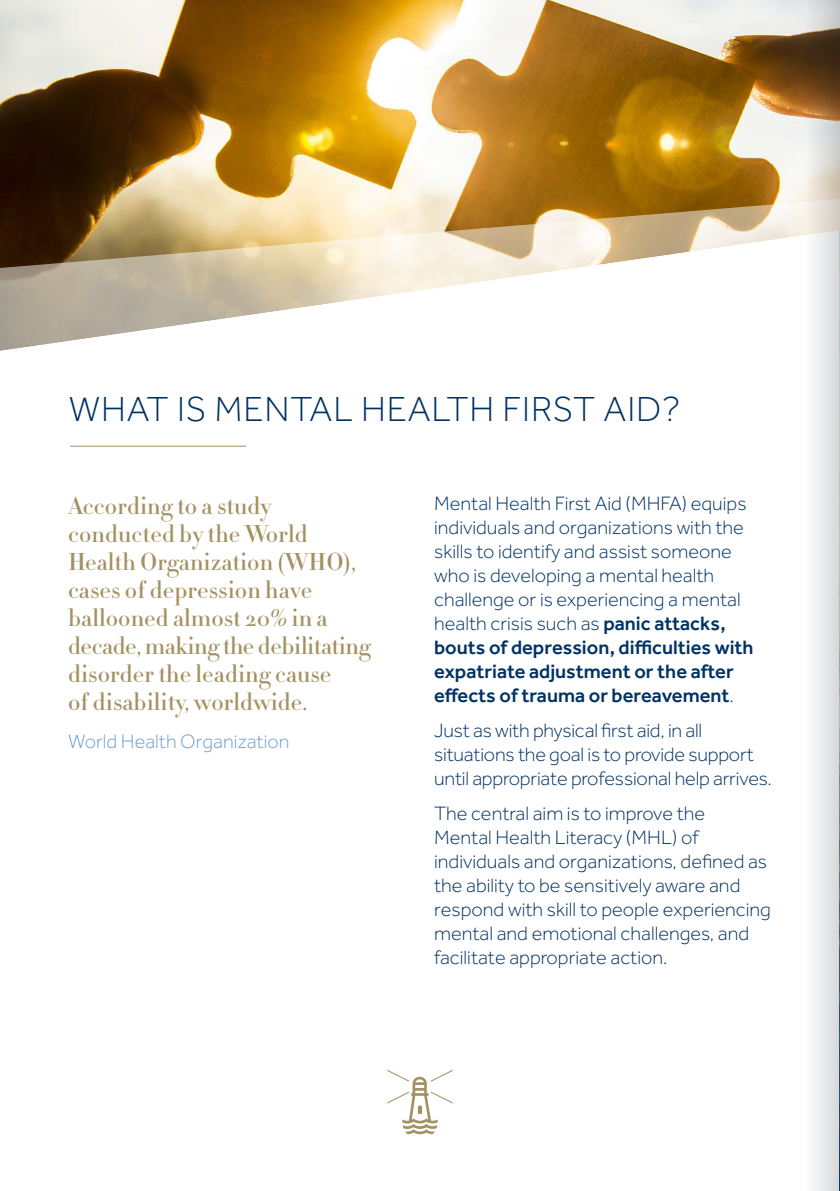
<style>
.page{position:relative;width:840px;height:1191px;background:#fff}
.page>*{position:absolute;margin:0;border:0;box-sizing:border-box;transform-origin:0 0}
.t1{font:300 36px "Effra";letter-spacing:.025em;color:#003262}
.t2{font:500 24px/28px "Didot HTF 11";letter-spacing:.005em;color:#a39161}
.t3{font:300 20px/24px "Effra";color:#003262}
.t4{font:300 20px "Effra";color:#669fd5}
.s1{font-weight:500}
</style>
<div class="page">
<img style="left:839px;top:0;width:1px;height:1191px">
<img style="left:0;top:0;width:774px;height:199px">
<svg style="left:0;top:199px;width:774px;height:152px"></svg>
<hr style="left:70px;top:446px;width:176px;height:1px;background:#a39161">
<svg style="left:387px;top:1069px;width:65px;height:65px"></svg>
<svg style="left:774px;top:0;width:65px;height:1191px"></svg>
<h1 class="t1" style="left:69px;top:389px;width:612px">WHAT IS MENTAL HEALTH FIRST AID?</h1>
<p class="t2" style="left:68px;top:492px;width:304px">According to a study conducted by the World<br>Health Organization (WHO), cases of depression have ballooned almost 20% in a decade, making the debilitating disorder the leading cause<br>of disability, worldwide.</p>
<p class="t4" style="left:68px;top:730px;width:223px">World Health Organization</p>
<p class="t3" style="left:434px;top:491px;width:321px">Mental Health First Aid (MHFA) equips individuals and organizations with the skills to identify and assist someone who is developing a mental health challenge or is experiencing a mental health crisis such as <span class="s1">panic attacks, bouts of depression, difficulties with expatriate adjustment or the after effects of trauma or bereavement</span>.</p>
<p class="t3" style="left:434px;top:718px;width:339px">Just as with physical first aid, in all situations the goal is to provide support until appropriate professional help arrives.</p>
<p class="t3" style="left:434px;top:801px;width:338px">The central aim is to improve the<br>Mental Health Literacy (MHL) of individuals and organizations, defined as the ability to be sensitively aware and respond with skill to people experiencing mental and emotional challenges, and facilitate appropriate action.</p>
</div>
